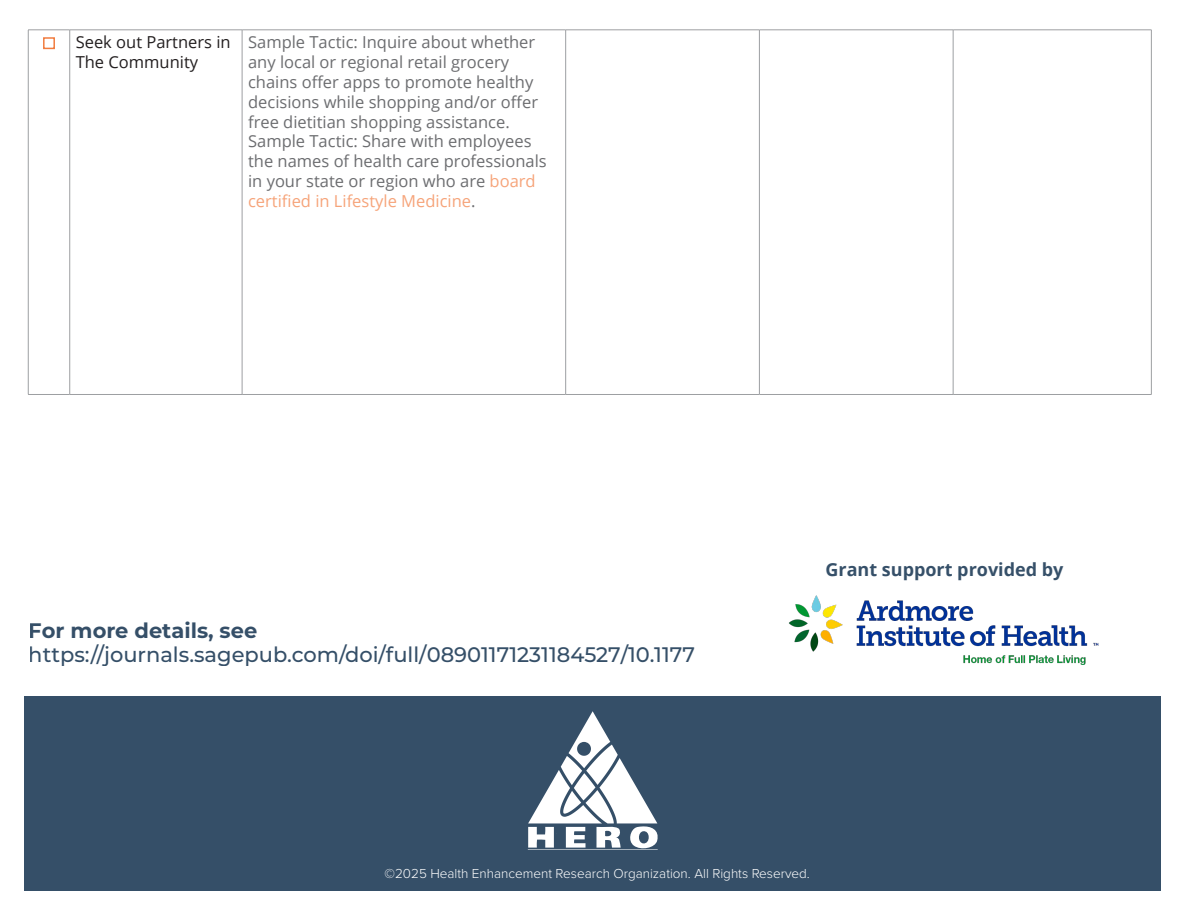
<style>
.page{position:relative;width:1188px;height:918px;background:#fff}
.page>*{position:absolute;margin:0;border:0;box-sizing:border-box;transform-origin:0 0}
.t1{font:500 21px "Montserrat";color:#354f68}
.t2{font:700 21px "Montserrat";color:#354f68}
.t3{font:700 18px "Open Sans";color:#365069}
.t4{font:16.5px/19.8px "Open Sans";color:#6c6d70}
.t5{font:16.5px/19.8px "Open Sans";color:#231f20;text-align:center}
.t6{font:300 13.5px "Proxima Nova";color:#fff}
.s1{color:#f17c3f}
.s2{color:#f6a47a}
</style>
<div class="page">
<hr style="left:28px;top:30px;width:42px;height:1px;background:#9d9fa2">
<hr style="left:28px;top:30px;width:1px;height:364px;background:#9d9fa2">
<hr style="left:70px;top:30px;width:172px;height:1px;background:#9d9fa2">
<hr style="left:69px;top:30px;width:1px;height:364px;background:#9d9fa2">
<hr style="left:242px;top:30px;width:324px;height:1px;background:#9d9fa2">
<hr style="left:242px;top:30px;width:1px;height:364px;background:#9d9fa2">
<hr style="left:566px;top:30px;width:193px;height:1px;background:#9d9fa2">
<hr style="left:565px;top:30px;width:1px;height:364px;background:#9d9fa2">
<hr style="left:759px;top:30px;width:194px;height:1px;background:#9d9fa2">
<hr style="left:759px;top:30px;width:1px;height:364px;background:#9d9fa2">
<hr style="left:953px;top:30px;width:199px;height:1px;background:#9d9fa2">
<hr style="left:953px;top:30px;width:1px;height:364px;background:#9d9fa2">
<hr style="left:1151px;top:30px;width:1px;height:364px;background:#9d9fa2">
<hr style="left:28px;top:394px;width:42px;height:1px;background:#9d9fa2">
<hr style="left:70px;top:394px;width:172px;height:1px;background:#9d9fa2">
<hr style="left:242px;top:394px;width:324px;height:1px;background:#9d9fa2">
<hr style="left:566px;top:394px;width:193px;height:1px;background:#9d9fa2">
<hr style="left:759px;top:394px;width:194px;height:1px;background:#9d9fa2">
<hr style="left:953px;top:394px;width:199px;height:1px;background:#9d9fa2">
<div style="left:24px;top:696px;width:1137px;height:195px;background:#354f68"></div>
<svg style="left:528px;top:711px;width:130px;height:139px"></svg>
<img style="left:789px;top:595px;width:310px;height:70px">
<p class="t5" style="left:42px;top:32px;width:190px"><span class="s1">■</span> Seek out Partners in<br>The Community</p>
<p class="t4" style="left:248px;top:32px;width:300px">Sample Tactic: Inquire about whether any local or regional retail grocery chains offer apps to promote healthy decisions while shopping and/or offer free dietitian shopping assistance.<br>Sample Tactic: Share with employees the names of health care professionals in your state or region who are <span class="s2">board certified in Lifestyle Medicine</span>.</p>
<p class="t2" style="left:29px;top:615px;width:230px">For more details, see</p>
<p class="t1" style="left:29px;top:640px;width:668px">https://journals.sagepub.com/doi/full/08901171231184527/10.1177</p>
<p class="t3" style="left:826px;top:557px;width:239px">Grant support provided by</p>
<p class="t6" style="left:385px;top:863px;width:427px">©2025 Health Enhancement Research Organization. All Rights Reserved.</p>
</div>
